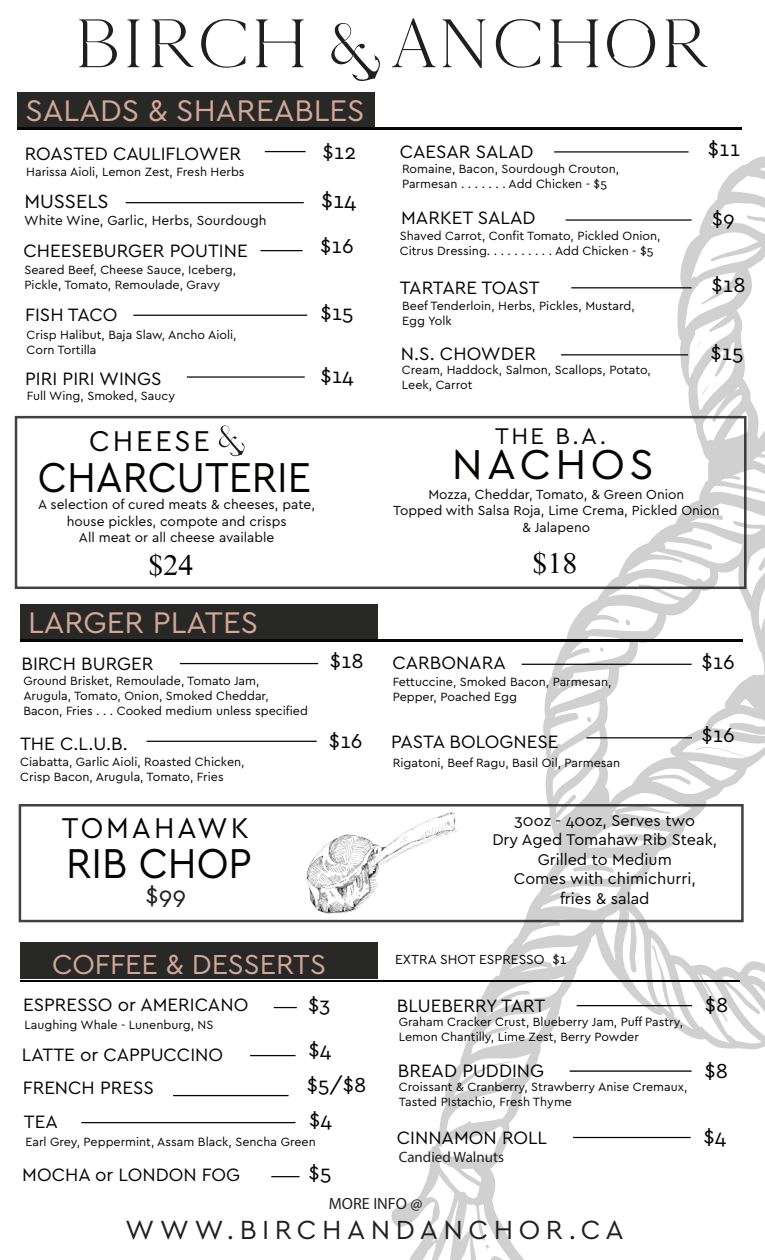
<style>
.page{position:relative;width:765px;height:1260px;background:#fff}
.page>*{position:absolute;margin:0;border:0;box-sizing:border-box;transform-origin:0 0}
.t1{font:43.75px "Cera GR";color:#050504;scale:.93 1}
.t2{font:43.75px "Cera GR";color:#050504}
.t3{font:31.25px "Cera GR";color:#d2a998}
.t4{font:30px "Cera GR";letter-spacing:.1em;color:#050504;scale:.96 1}
.t5{font:30px "Mongolian Baiti";color:#050504}
.t6{font:28.75px "Cera GR";color:#d2a998}
.t7{font:27.5px "Cera GR";letter-spacing:.2em;color:#231f20}
.t8{font:25px "Cera GR";color:#231f20}
.t9{font:23.75px "Cera GR";color:#050504}
.t10{font:22.5px "Cera GR";color:#050504}
.t11{font:21.25px "Cera GR";color:#050504}
.t12{font:20px "Cera GR";color:#050504}
.t13{font:18.75px "Cera GR";color:#050504}
.t14{font:16.25px/19.5px "Cera GR";color:#050504;text-align:center}
.t15{font:16.25px "Myriad Pro";color:#231f20}
.t16{font:15px "Myriad Pro";color:#231f20}
.t17{font:13.75px/16.5px "Cera GR";color:#050504;text-align:center}
.t18{font:12.5px/15px "Cera GR";color:#050504}
</style>
<div class="page">
<svg style="left:79px;top:19px;width:38px;height:48px"></svg>
<svg style="left:127px;top:19px;width:12px;height:48px"></svg>
<svg style="left:152px;top:19px;width:42px;height:48px"></svg>
<svg style="left:201px;top:19px;width:44px;height:49px"></svg>
<svg style="left:256px;top:19px;width:48px;height:48px"></svg>
<svg style="left:331px;top:23px;width:49px;height:58px"></svg>
<svg style="left:391px;top:18px;width:374px;height:1242px"></svg>
<svg style="left:625px;top:619px;width:6px;height:7px"></svg>
<svg style="left:600px;top:647px;width:4px;height:5px"></svg>
<svg style="left:587px;top:717px;width:5px;height:6px"></svg>
<svg style="left:702px;top:385px;width:7px;height:10px"></svg>
<svg style="left:697px;top:341px;width:4px;height:6px"></svg>
<svg style="left:629px;top:922px;width:8px;height:51px"></svg>
<svg style="left:594px;top:837px;width:20px;height:9px"></svg>
<svg style="left:573px;top:865px;width:41px;height:8px"></svg>
<svg style="left:485px;top:1244px;width:4px;height:5px"></svg>
<svg style="left:218px;top:425px;width:27px;height:31px"></svg>
<div style="left:15px;top:416px;width:732px;height:173px;border:2px solid #211e1e"></div>
<img style="left:273px;top:782px;width:214px;height:169px">
<div style="left:19px;top:804px;width:725px;height:118px;border:2px solid #211e1e"></div>
<hr style="left:265px;top:151px;width:41px;height:1px;background:#060608">
<hr style="left:260px;top:250px;width:43px;height:1px;background:#060608">
<hr style="left:561px;top:354px;width:127px;height:1px;background:#060608">
<hr style="left:180px;top:663px;width:138px;height:1px;background:#060608">
<hr style="left:554px;top:151px;width:135px;height:2px;background:#060608">
<hr style="left:566px;top:219px;width:126px;height:2px;background:#060608">
<hr style="left:126px;top:202px;width:178px;height:1px;background:#060608">
<hr style="left:571px;top:287px;width:121px;height:1px;background:#060608">
<hr style="left:586px;top:737px;width:106px;height:1px;background:#060608">
<hr style="left:522px;top:664px;width:170px;height:1px;background:#060608">
<hr style="left:187px;top:376px;width:118px;height:2px;background:#060608">
<hr style="left:133px;top:315px;width:174px;height:1px;background:#060608">
<hr style="left:147px;top:741px;width:170px;height:1px;background:#060608">
<div style="left:20px;top:604px;width:357px;height:37px;background:#282827"></div>
<hr style="left:20px;top:639px;width:722px;height:3px;background:#060608">
<div style="left:17px;top:92px;width:358px;height:37px;background:#282827"></div>
<hr style="left:17px;top:127px;width:725px;height:3px;background:#060608">
<div style="left:20px;top:942px;width:358px;height:37px;background:#282827"></div>
<hr style="left:20px;top:980px;width:719px;height:2px;background:#060608">
<svg style="left:274px;top:1007px;width:23px;height:1px"></svg>
<hr style="left:250px;top:1055px;width:45px;height:1px;background:#060608">
<hr style="left:577px;top:1005px;width:115px;height:1px;background:#060608">
<hr style="left:81px;top:1122px;width:214px;height:1px;background:#060608">
<svg style="left:271px;top:1176px;width:28px;height:1px"></svg>
<hr style="left:173px;top:1095px;width:116px;height:1px;background:#060608">
<hr style="left:570px;top:1070px;width:122px;height:2px;background:#060608">
<hr style="left:573px;top:1137px;width:118px;height:1px;background:#060608">
<h2 class="t3" style="left:26px;top:93px;width:341px">SALADS &amp; SHAREABLES</h2>
<h3 class="t13" style="left:25px;top:144px;width:218px">ROASTED CAULIFLOWER</h3>
<p class="t18" style="left:26px;top:165px;width:220px">Harissa Aioli, Lemon Zest, Fresh Herbs</p>
<h3 class="t11" style="left:323px;top:140px;width:35px">$12</h3>
<h3 class="t12" style="left:24px;top:190px;width:86px">MUSSELS</h3>
<p class="t17" style="left:24px;top:213px;width:244px">White Wine, Garlic, Herbs, Sourdough</p>
<h3 class="t10" style="left:321px;top:188px;width:37px">$14</h3>
<h3 class="t13" style="left:23px;top:240px;width:226px">CHEESEBURGER POUTINE</h3>
<p class="t18" style="left:24px;top:262px;width:213px">Seared Beef, Cheese Sauce, Iceberg,<br>Pickle, Tomato, Remoulade, Gravy</p>
<h3 class="t11" style="left:320px;top:234px;width:35px">$16</h3>
<h3 class="t13" style="left:25px;top:304px;width:94px">FISH TACO</h3>
<p class="t18" style="left:27px;top:327px;width:211px">Crisp Halibut, Baja Slaw, Ancho Aioli,<br>Corn Tortilla</p>
<h3 class="t11" style="left:320px;top:300px;width:35px">$15</h3>
<h3 class="t13" style="left:25px;top:368px;width:138px">PIRI PIRI WINGS</h3>
<p class="t18" style="left:27px;top:388px;width:150px">Full Wing, Smoked, Saucy</p>
<h3 class="t11" style="left:320px;top:363px;width:35px">$14</h3>
<h3 class="t4" style="left:89px;top:424px;width:127px">CHEESE</h3>
<h1 class="t1" style="left:38px;top:452px;width:295px">CHARCUTERIE</h1>
<p class="t17" style="left:38px;top:496px;width:278px">A selection of cured meats &amp; cheeses, pate, house pickles, compote and crisps<br>All meat or all cheese available</p>
<h3 class="t5" style="left:148px;top:549px;width:46px">$24</h3>
<h2 class="t3" style="left:28px;top:604px;width:232px">LARGER PLATES</h2>
<h3 class="t13" style="left:22px;top:653px;width:133px">BIRCH BURGER</h3>
<p class="t18" style="left:23px;top:674px;width:286px">Ground Brisket, Remoulade, Tomato Jam,<br>Arugula, Tomato, Onion, Smoked Cheddar,<br>Bacon, Fries . . . Cooked medium unless specified</p>
<h3 class="t13" style="left:20px;top:734px;width:109px">THE C.L.U.B.</h3>
<p class="t18" style="left:20px;top:755px;width:226px">Ciabatta, Garlic Aioli, Roasted Chicken,<br>Crisp Bacon, Arugula, Tomato, Fries</p>
<h3 class="t11" style="left:330px;top:649px;width:36px">$18</h3>
<h3 class="t11" style="left:329px;top:729px;width:35px">$16</h3>
<h3 class="t13" style="left:400px;top:142px;width:135px">CAESAR SALAD</h3>
<p class="t18" style="left:402px;top:162px;width:219px">Romaine, Bacon, Sourdough Crouton,<br>Parmesan . . . . . . . Add Chicken - $5</p>
<h3 class="t13" style="left:401px;top:207px;width:136px">MARKET SALAD</h3>
<p class="t18" style="left:400px;top:229px;width:262px">Shaved Carrot, Confit Tomato, Pickled Onion,<br>Citrus Dressing. . . . . . . . . . Add Chicken - $5</p>
<h3 class="t13" style="left:400px;top:277px;width:142px">TARTARE TOAST</h3>
<p class="t18" style="left:402px;top:298px;width:234px">Beef Tenderloin, Herbs, Pickles, Mustard,<br>Egg Yolk</p>
<h3 class="t11" style="left:708px;top:137px;width:34px">$11</h3>
<h3 class="t11" style="left:712px;top:206px;width:25px">$9</h3>
<h3 class="t11" style="left:712px;top:273px;width:36px">$18</h3>
<h3 class="t13" style="left:401px;top:343px;width:137px">N.S. CHOWDER</h3>
<h3 class="t11" style="left:710px;top:341px;width:35px">$15</h3>
<p class="t18" style="left:402px;top:363px;width:251px">Cream, Haddock, Salmon, Scallops, Potato,<br>Leek, Carrot</p>
<h3 class="t9" style="left:495px;top:423px;width:113px">THE B.A.</h3>
<h1 class="t2" style="left:452px;top:439px;width:203px">NACHOS</h1>
<p class="t17" style="left:393px;top:486px;width:328px">Mozza, Cheddar, Tomato, &amp; Green Onion<br>Topped with Salsa Roja, Lime Crema, Pickled Onion &amp; Jalapeno</p>
<h3 class="t5" style="left:533px;top:547px;width:46px">$18</h3>
<h3 class="t13" style="left:393px;top:652px;width:115px">CARBONARA</h3>
<p class="t18" style="left:393px;top:674px;width:220px">Fettuccine, Smoked Bacon, Parmesan,<br>Pepper, Poached Egg</p>
<h3 class="t13" style="left:391px;top:731px;width:169px">PASTA BOLOGNESE</h3>
<p class="t18" style="left:393px;top:755px;width:229px">Rigatoni, Beef Ragu, Basil Oil, Parmesan</p>
<h3 class="t11" style="left:701px;top:650px;width:35px">$16</h3>
<h3 class="t11" style="left:701px;top:723px;width:35px">$16</h3>
<h3 class="t14" style="left:492px;top:811px;width:226px">30oz - 40oz, Serves two<br>Dry Aged Tomahaw Rib Steak,<br>Grilled to Medium<br>Comes with chimichurri,</h3>
<h3 class="t4" style="left:62px;top:811px;width:197px">TOMAHAWK</h3>
<h1 class="t1" style="left:66px;top:839px;width:201px">RIB CHOP</h1>
<h3 class="t8" style="left:145px;top:882px;width:42px">$99</h3>
<h3 class="t14" style="left:560px;top:889px;width:91px">fries &amp; salad</h3>
<h3 class="t6" style="left:52px;top:948px;width:275px">COFFEE &amp; DESSERTS</h3>
<h3 class="t13" style="left:23px;top:994px;width:227px">ESPRESSO or AMERICANO</h3>
<p class="t18" style="left:24px;top:1017px;width:190px">Laughing Whale - Lunenburg, NS</p>
<h3 class="t11" style="left:308px;top:993px;width:24px">$3</h3>
<h3 class="t13" style="left:22px;top:1044px;width:203px">LATTE or CAPPUCCINO</h3>
<h3 class="t11" style="left:308px;top:1037px;width:24px">$4</h3>
<h3 class="t13" style="left:23px;top:1077px;width:133px">FRENCH PRESS</h3>
<h3 class="t11" style="left:307px;top:1073px;width:61px">$5/$8</h3>
<h3 class="t13" style="left:24px;top:1111px;width:35px">TEA</h3>
<p class="t18" style="left:25px;top:1135px;width:292px">Earl Grey, Peppermint, Assam Black, Sencha Green</p>
<h3 class="t11" style="left:309px;top:1108px;width:24px">$4</h3>
<h3 class="t13" style="left:22px;top:1164px;width:220px">MOCHA or LONDON FOG</h3>
<h3 class="t11" style="left:309px;top:1161px;width:24px">$5</h3>
<p class="t17" style="left:395px;top:951px;width:173px">EXTRA SHOT ESPRESSO $1</p>
<h3 class="t13" style="left:397px;top:995px;width:150px">BLUEBERRY TART</h3>
<h3 class="t11" style="left:705px;top:993px;width:25px">$8</h3>
<p class="t18" style="left:399px;top:1014px;width:286px">Graham Cracker Crust, Blueberry Jam, Puff Pastry,<br>Lemon Chantilly, Lime Zest, Berry Powder</p>
<h3 class="t13" style="left:398px;top:1061px;width:148px">BREAD PUDDING</h3>
<h3 class="t11" style="left:704px;top:1059px;width:25px">$8</h3>
<p class="t18" style="left:399px;top:1080px;width:290px">Croissant &amp; Cranberry, Strawberry Anise Cremaux,<br>Tasted PIstachio, Fresh Thyme</p>
<h3 class="t13" style="left:397px;top:1127px;width:152px">CINNAMON ROLL</h3>
<h3 class="t11" style="left:703px;top:1125px;width:24px">$4</h3>
<p class="t16" style="left:399px;top:1147px;width:107px">Candied Walnuts</p>
<h3 class="t15" style="left:329px;top:1194px;width:95px">MORE INFO @</h3>
<h3 class="t7" style="left:125px;top:1214px;width:500px">WWW.BIRCHANDANCHOR.CA</h3>
</div>
